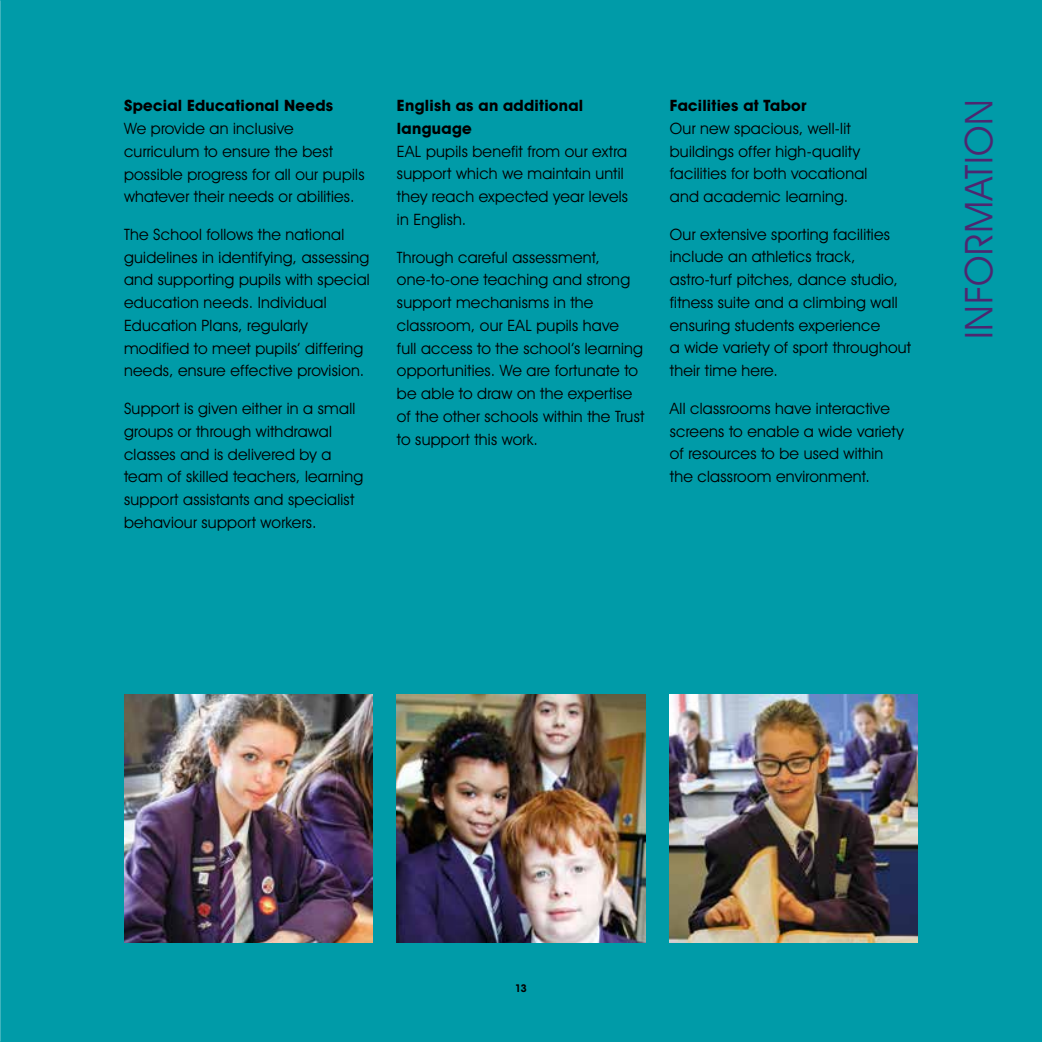
<style>
.page{position:relative;width:1042px;height:1042px;background:#009ba8}
.page>*{position:absolute;margin:0;border:0;box-sizing:border-box;transform-origin:0 0}
.t1{font:38.5px "Avant Garde IT Cby BT";letter-spacing:.015em;color:#4d2770}
.t2{font:15.75px/22.8px "Avant Garde IT Cby BT";letter-spacing:.015em;color:#000}
.t3{font:700 15.75px/22.8px "Avant Garde IT Cby BT";letter-spacing:.015em;color:#000}
.t4{font:700 condensed 10.5px "Avant Garde IT Cby BT";color:#000}
</style>
<div class="page">
<img style="left:0;top:0;width:1px;height:1042px">
<img style="left:670px;top:694px;width:248px;height:249px">
<img style="left:397px;top:694px;width:248px;height:249px">
<img style="left:124px;top:694px;width:248px;height:249px">
<p class="t3" style="left:124px;top:94px;width:211px">Special Educational Needs</p>
<p class="t2" style="left:124px;top:117px;width:242px">We provide an inclusive curriculum to ensure the best possible progress for all our pupils whatever their needs or abilities.</p>
<p class="t2" style="left:124px;top:223px;width:247px">The School follows the national guidelines in identifying, assessing and supporting pupils with special education needs. Individual Education Plans, regularly modified to meet pupils’ differing needs, ensure effective provision.</p>
<p class="t2" style="left:124px;top:397px;width:241px">Support is given either in a small groups or through withdrawal classes and is delivered by a team of skilled teachers, learning support assistants and specialist behaviour support workers.</p>
<p class="t3" style="left:397px;top:94px;width:188px">English as an additional language</p>
<p class="t2" style="left:397px;top:140px;width:233px">EAL pupils benefit from our extra support which we maintain until they reach expected year levels in English.</p>
<p class="t2" style="left:397px;top:245px;width:249px">Through careful assessment, one-to-one teaching and strong support mechanisms in the classroom, our EAL pupils have<br>full access to the school’s learning opportunities. We are fortunate to be able to draw on the expertise of the other schools within the Trust to support this work.</p>
<p class="t3" style="left:670px;top:94px;width:138px">Facilities at Tabor</p>
<p class="t2" style="left:670px;top:117px;width:199px">Our new spacious, well-lit buildings offer high-quality facilities for both vocational and academic learning.</p>
<p class="t2" style="left:670px;top:223px;width:243px">Our extensive sporting facilities include an athletics track, astro-turf pitches, dance studio, fitness suite and a climbing wall ensuring students experience<br>a wide variety of sport throughout their time here.</p>
<p class="t2" style="left:670px;top:397px;width:235px">All classrooms have interactive screens to enable a wide variety of resources to be used within the classroom environment.</p>
<h1 class="t1" style="left:955px;top:339px;width:241px;rotate:-90deg">INFORMATION</h1>
<p class="t4" style="left:515px;top:982px;width:13px">13</p>
</div>
